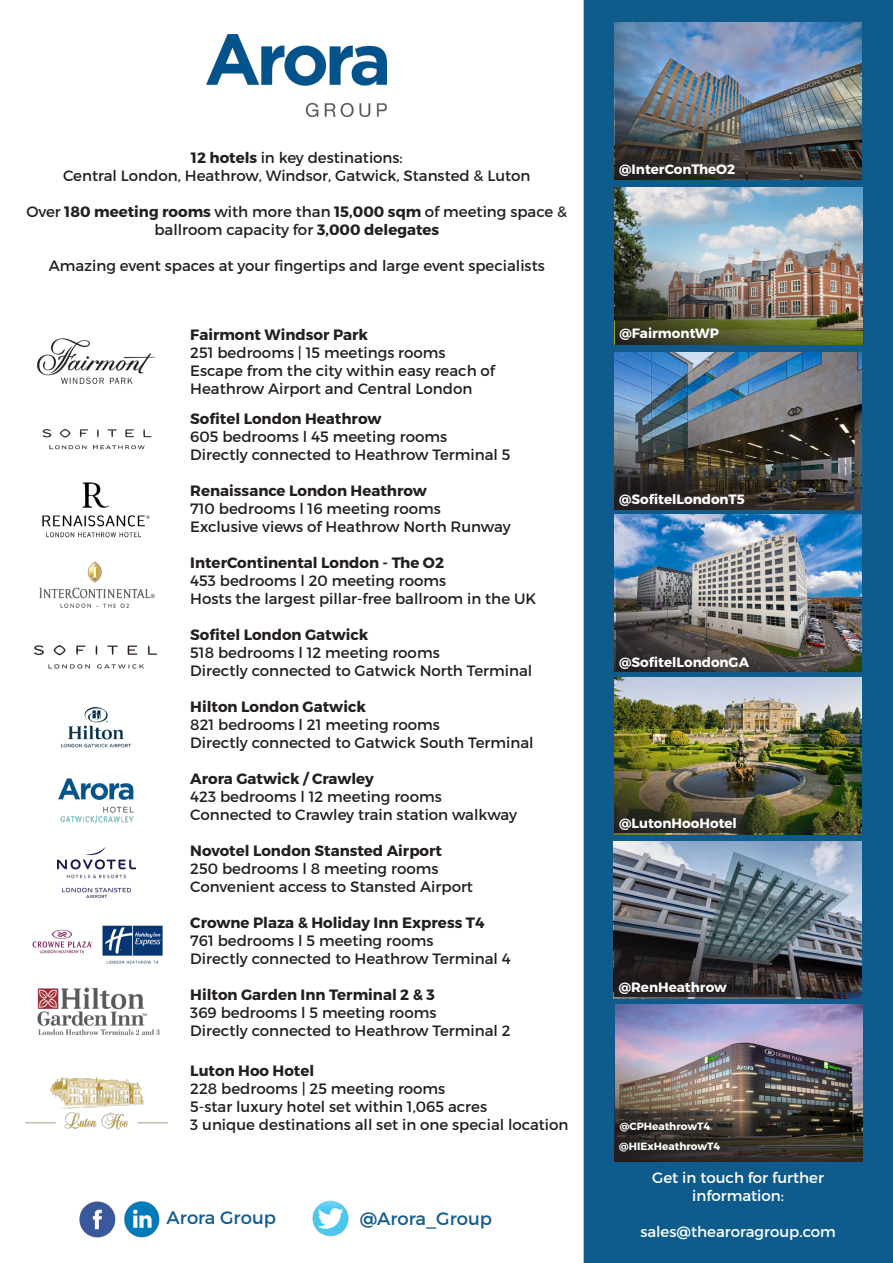
<style>
.page{position:relative;width:893px;height:1263px;background:#fff}
.page>*{position:absolute;margin:0;border:0;box-sizing:border-box;transform-origin:0 0}
.t1{font:18px "Montserrat";color:#115c90}
.t2{font:15px/18px "Montserrat";color:#231f20;text-align:center}
.t3{font:700 15px "Montserrat";color:#231f20}
.t4{font:15px "Montserrat";color:#fff}
.t5{font:700 13.5px "Montserrat";color:#fff}
.t6{font:700 10.5px "Montserrat";color:#fff}
.s1{font-weight:700}
</style>
<div class="page">
<div style="left:584px;top:1px;width:308px;height:1261px;background:#0f5c8c"></div>
<div style="left:584px;top:0;width:309px;height:1263px;border:2px solid #0f5c8c"></div>
<img style="left:207px;top:34px;width:180px;height:82px">
<img style="left:58px;top:778px;width:76px;height:46px">
<img style="left:42px;top:429px;width:110px;height:21px">
<img style="left:42px;top:483px;width:107px;height:55px">
<img style="left:34px;top:646px;width:122px;height:23px">
<img style="left:39px;top:561px;width:116px;height:47px">
<img style="left:58px;top:848px;width:78px;height:49px">
<img style="left:61px;top:706px;width:70px;height:42px">
<img style="left:32px;top:929px;width:60px;height:25px">
<img style="left:38px;top:987px;width:122px;height:49px">
<img style="left:102px;top:925px;width:61px;height:39px">
<img style="left:614px;top:677px;width:247px;height:156px">
<img style="left:616px;top:515px;width:245px;height:157px">
<img style="left:614px;top:353px;width:247px;height:157px">
<img style="left:615px;top:22px;width:247px;height:156px">
<img style="left:614px;top:841px;width:247px;height:155px">
<img style="left:614px;top:1005px;width:248px;height:156px">
<img style="left:312px;top:1200px;width:37px;height:37px">
<img style="left:79px;top:1201px;width:37px;height:37px">
<img style="left:124px;top:1201px;width:36px;height:37px">
<img style="left:615px;top:188px;width:248px;height:156px">
<img style="left:37px;top:338px;width:118px;height:47px">
<img style="left:25px;top:1077px;width:143px;height:53px">
<p class="t2" style="left:191px;top:149px;width:213px"><span class="s1">12 hotels</span> in key destinations:</p>
<p class="t2" style="left:63px;top:167px;width:469px">Central London, Heathrow, Windsor, Gatwick, Stansted &amp; Luton</p>
<p class="t2" style="left:26px;top:203px;width:542px">Over <span class="s1">180 meeting rooms</span> with more than <span class="s1">15,000 sqm</span> of meeting space &amp; ballroom capacity for <span class="s1">3,000 delegates</span></p>
<p class="t2" style="left:49px;top:257px;width:497px">Amazing event spaces at your fingertips and large event specialists</p>
<p class="t5" style="left:619px;top:161px;width:118px">@InterConTheO2</p>
<p class="t3" style="left:190px;top:326px;width:179px">Fairmont Windsor Park</p>
<p class="t5" style="left:619px;top:325px;width:101px">@FairmontWP</p>
<p class="t2" style="left:190px;top:344px;width:257px">251 bedrooms | 15 meetings rooms</p>
<p class="t2" style="left:190px;top:362px;width:306px;text-align:left">Escape from the city within easy reach of<br>Heathrow Airport and Central London</p>
<p class="t3" style="left:190px;top:409px;width:193px">Sofitel London Heathrow</p>
<p class="t2" style="left:190px;top:428px;width:258px">605 bedrooms l 45 meeting rooms</p>
<p class="t2" style="left:190px;top:446px;width:322px">Directly connected to Heathrow Terminal 5</p>
<p class="t3" style="left:190px;top:481px;width:238px">Renaissance London Heathrow</p>
<p class="t2" style="left:190px;top:500px;width:252px">710 bedrooms l 16 meeting rooms</p>
<p class="t2" style="left:190px;top:518px;width:322px">Exclusive views of Heathrow North Runway</p>
<p class="t3" style="left:190px;top:553px;width:255px">InterContinental London - The O2</p>
<p class="t2" style="left:190px;top:572px;width:257px">453 bedrooms l 20 meeting rooms</p>
<p class="t2" style="left:190px;top:590px;width:347px">Hosts the largest pillar-free ballroom in the UK</p>
<p class="t3" style="left:190px;top:625px;width:180px">Sofitel London Gatwick</p>
<p class="t2" style="left:190px;top:644px;width:251px">518 bedrooms l 12 meeting rooms</p>
<p class="t2" style="left:190px;top:662px;width:343px">Directly connected to Gatwick North Terminal</p>
<p class="t3" style="left:190px;top:697px;width:177px">Hilton London Gatwick</p>
<p class="t2" style="left:190px;top:716px;width:251px">821 bedrooms l 21 meeting rooms</p>
<p class="t2" style="left:190px;top:734px;width:345px">Directly connected to Gatwick South Terminal</p>
<p class="t3" style="left:190px;top:769px;width:185px">Arora Gatwick / Crawley</p>
<p class="t2" style="left:190px;top:788px;width:253px">423 bedrooms l 12 meeting rooms</p>
<p class="t2" style="left:190px;top:806px;width:328px">Connected to Crawley train station walkway</p>
<p class="t3" style="left:190px;top:841px;width:253px">Novotel London Stansted Airport</p>
<p class="t2" style="left:190px;top:860px;width:250px">250 bedrooms l 8 meeting rooms</p>
<p class="t2" style="left:190px;top:878px;width:284px">Convenient access to Stansted Airport</p>
<p class="t3" style="left:190px;top:913px;width:296px">Crowne Plaza &amp; Holiday Inn Express T4</p>
<p class="t2" style="left:190px;top:932px;width:245px">761 bedrooms l 5 meeting rooms</p>
<p class="t2" style="left:190px;top:950px;width:322px">Directly connected to Heathrow Terminal 4</p>
<p class="t3" style="left:190px;top:985px;width:246px">Hilton Garden Inn Terminal 2 &amp; 3</p>
<p class="t2" style="left:190px;top:1004px;width:248px">369 bedrooms l 5 meeting rooms</p>
<p class="t2" style="left:190px;top:1022px;width:322px">Directly connected to Heathrow Terminal 2</p>
<p class="t3" style="left:190px;top:1061px;width:126px">Luton Hoo Hotel</p>
<p class="t2" style="left:190px;top:1079px;width:257px">228 bedrooms | 25 meeting rooms</p>
<p class="t2" style="left:190px;top:1097px;width:298px">5-star luxury hotel set within 1,065 acres</p>
<p class="t2" style="left:190px;top:1115px;width:380px">3 unique destinations all set in one special location</p>
<p class="t1" style="left:167px;top:1207px;width:111px">Arora Group</p>
<p class="t1" style="left:360px;top:1208px;width:134px">@Arora_Group</p>
<p class="t5" style="left:619px;top:491px;width:127px">@SofitelLondonT5</p>
<p class="t5" style="left:619px;top:653px;width:131px">@SofitelLondonGA</p>
<p class="t5" style="left:619px;top:815px;width:119px">@LutonHooHotel</p>
<p class="t5" style="left:619px;top:979px;width:109px">@RenHeathrow</p>
<p class="t6" style="left:620px;top:1120px;width:92px">@CPHeathrowT4</p>
<p class="t6" style="left:619px;top:1140px;width:102px">@HIExHeathrowT4</p>
<p class="t4" style="left:652px;top:1168px;width:173px">Get in touch for further</p>
<p class="t4" style="left:692px;top:1186px;width:93px">information:</p>
<p class="t4" style="left:640px;top:1222px;width:197px">sales@thearoragroup.com</p>
</div>
